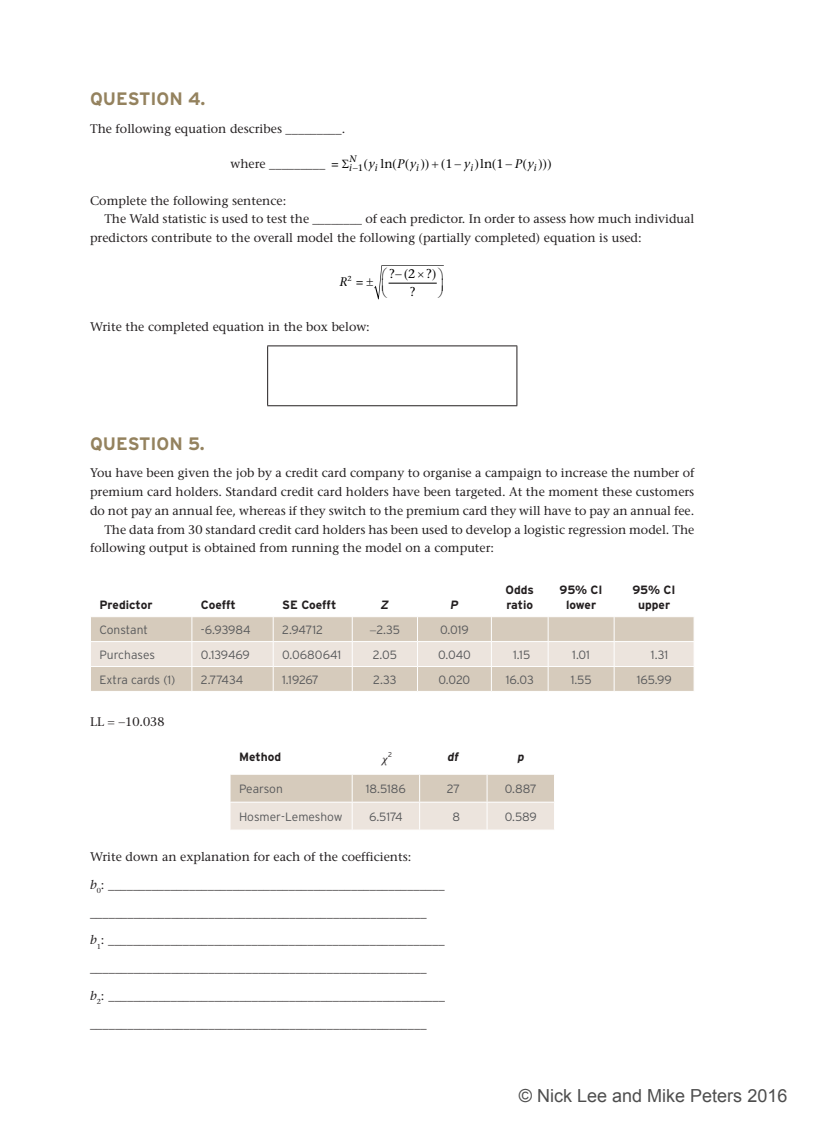
<style>
.page{position:relative;width:830px;height:1127px;background:#fff}
.page>*{position:absolute;margin:0;border:0;box-sizing:border-box;transform-origin:0 0}
.t1{font:18px "Arial";color:rgb(0 0 0/.7)}
.t2{font:700 18px "Interstate";color:#94825e}
.TEXT{font:500 12.45px/18.8px "Stone Serif Std";color:#231f20;text-align:justify}
.TEXT_IND{font:500 12.45px/18.8px "Stone Serif Std";color:#231f20}
.t3{font:500 12.45px "Stone Serif Std";color:#000}
.t4{font:italic 500 12.45px "Stone Serif Std";color:#000}
.TT{font:300 12px "Interstate";color:#57585a}
.TCH{font:700 12px "Interstate";color:#231f20}
.TCH-2{font:italic 700 12px "Interstate";color:#231f20}
.t5{font:italic 11.85px "MTGU";color:#231f20}
.t6{font:italic 500 9.45px "Stone Serif Std";color:#000}
.t7{font:300 6.9px "Interstate";color:#231f20}
.s1{font-style:italic}
.s2{font-style:normal}
</style>
<div class="page">
<hr style="left:267px;top:345px;width:250px;height:1px;background:#231f20">
<hr style="left:267px;top:346px;width:1px;height:59px;background:#231f20">
<hr style="left:516px;top:346px;width:1px;height:59px;background:#231f20">
<hr style="left:267px;top:405px;width:250px;height:1px;background:#231f20">
<svg style="left:230px;top:774px;width:324px;height:56px;background:#e2d9cf"></svg>
<svg style="left:374px;top:265px;width:69px;height:34px"></svg>
<svg style="left:91px;top:617px;width:603px;height:74px;background:#ded5c9"></svg>
<h1 class="t2" style="left:90px;top:88px;width:117px">QUESTION 4.</h1>
<p class="TEXT" style="left:90px;top:119px;width:256px">The following equation describes _________.</p>
<p class="TEXT" style="left:230px;top:154px;width:96px">where _________</p>
<p class="t3" style="left:331px;top:156px;width:9px">=</p>
<p class="t3" style="left:363px;top:156px;width:13px">(<span class="s1">y</span></p>
<p class="t3" style="left:380px;top:156px;width:124px">ln( ( )) (1 − <span class="s1">y</span> ) (1</p>
<p class="t3" style="left:522px;top:156px;width:31px">( )))</p>
<p class="t6" style="left:349px;top:153px;width:9px">N</p>
<p class="t4" style="left:397px;top:156px;width:20px">P y</p>
<p class="t3" style="left:480px;top:156px;width:55px">ln −<span class="s1">P y</span></p>
<p class="t6" style="left:349px;top:162px;width:16px">i <span class="s2">1</span></p>
<p class="t6" style="left:375px;top:162px;width:4px">i</p>
<p class="t6" style="left:416px;top:162px;width:4px">i</p>
<p class="t6" style="left:470px;top:162px;width:4px">i</p>
<p class="t6" style="left:533px;top:162px;width:4px">i</p>
<p class="TEXT" style="left:90px;top:191px;width:197px">Complete the following sentence:</p>
<p class="TEXT_IND" style="left:90px;top:210px;width:605px;text-indent:14px">The Wald statistic is used to test the ________ of each predictor. In order to assess how much individual predictors contribute to the overall model the following (partially completed) equation is used:</p>
<p class="t4" style="left:340px;top:275px;width:25px">R<sup>2</sup> <span class="s2">=</span></p>
<p class="t3" style="left:389px;top:267px;width:28px">−? (2</p>
<p class="t3" style="left:426px;top:267px;width:12px">?)</p>
<p class="t3" style="left:409px;top:284px;width:7px">?</p>
<p class="TEXT" style="left:90px;top:317px;width:281px">Write the completed equation in the box below:</p>
<h1 class="t2" style="left:90px;top:433px;width:116px">QUESTION 5.</h1>
<p class="TEXT" style="left:90px;top:464px;width:605px">You have been given the job by a credit card company to organise a campaign to increase the number of premium card holders. Standard credit card holders have been targeted. At the moment these customers do not pay an annual fee, whereas if they switch to the premium card they will have to pay an annual fee.</p>
<p class="TEXT_IND" style="left:90px;top:520px;width:605px;text-indent:14px">The data from 30 standard credit card holders has been used to develop a logistic regression model. The following output is obtained from running the model on a computer:</p>
<p class="TCH" style="left:99px;top:598px;width:54px">Predictor</p>
<p class="TCH" style="left:201px;top:598px;width:36px">Coefft</p>
<p class="TCH" style="left:282px;top:598px;width:56px">SE Coefft</p>
<p class="TCH-2" style="left:380px;top:598px;width:10px">Z</p>
<p class="TCH-2" style="left:450px;top:598px;width:10px">P</p>
<p class="TCH" style="left:505px;top:583px;width:30px">Odds</p>
<p class="TCH" style="left:506px;top:598px;width:28px">ratio</p>
<p class="TCH" style="left:559px;top:583px;width:45px">95% CI</p>
<p class="TCH" style="left:566px;top:598px;width:32px">lower</p>
<p class="TCH" style="left:632px;top:583px;width:45px">95% CI</p>
<p class="TCH" style="left:637px;top:598px;width:34px">upper</p>
<p class="TT" style="left:99px;top:623px;width:50px">Constant</p>
<p class="TT" style="left:201px;top:623px;width:51px">-6.93984</p>
<p class="TT" style="left:282px;top:623px;width:42px">2.94712</p>
<p class="TT" style="left:376px;top:623px;width:25px">2.35</p>
<p class="TT" style="left:440px;top:623px;width:30px">0.019</p>
<p class="TT" style="left:99px;top:648px;width:57px">Purchases</p>
<p class="TT" style="left:201px;top:648px;width:50px">0.139469</p>
<p class="TT" style="left:282px;top:648px;width:60px">0.0680641</p>
<p class="TT" style="left:372px;top:648px;width:26px">2.05</p>
<p class="TT" style="left:438px;top:648px;width:34px">0.040</p>
<p class="TT" style="left:513px;top:648px;width:19px">1.15</p>
<p class="TT" style="left:572px;top:648px;width:19px">1.01</p>
<p class="TT" style="left:650px;top:648px;width:19px">1.31</p>
<p class="TT" style="left:99px;top:673px;width:77px">Extra cards (1)</p>
<p class="TT" style="left:201px;top:673px;width:44px">2.77434</p>
<p class="TT" style="left:282px;top:673px;width:38px">1.19267</p>
<p class="TT" style="left:373px;top:673px;width:25px">2.33</p>
<p class="TT" style="left:438px;top:673px;width:33px">0.020</p>
<p class="TT" style="left:505px;top:673px;width:30px">16.03</p>
<p class="TT" style="left:570px;top:673px;width:22px">1.55</p>
<p class="TT" style="left:636px;top:673px;width:37px">165.99</p>
<p class="TEXT" style="left:90px;top:712px;width:76px">LL −10.038</p>
<p class="TCH" style="left:239px;top:750px;width:44px">Method</p>
<p class="t7" style="left:388px;top:751px;width:5px">2</p>
<p class="t5" style="left:380px;top:754px;width:13px">χ</p>
<p class="TCH-2" style="left:447px;top:750px;width:13px">df</p>
<p class="TCH-2" style="left:517px;top:750px;width:8px">p</p>
<p class="TT" style="left:239px;top:782px;width:45px">Pearson</p>
<p class="TT" style="left:365px;top:782px;width:42px">18.5186</p>
<p class="TT" style="left:447px;top:782px;width:15px">27</p>
<p class="TT" style="left:504px;top:782px;width:33px">0.887</p>
<p class="TT" style="left:239px;top:810px;width:105px">Hosmer-Lemeshow</p>
<p class="TT" style="left:369px;top:810px;width:35px">6.5174</p>
<p class="TT" style="left:452px;top:810px;width:9px">8</p>
<p class="TT" style="left:504px;top:810px;width:34px">0.589</p>
<p class="TEXT" style="left:90px;top:847px;width:322px">Write down an explanation for each of the coefficients:</p>
<p class="TEXT" style="left:90px;top:875px;width:356px"><span class="s1">b</span><sub>0</sub>: ______________________________________________________</p>
<p class="TEXT" style="left:90px;top:903px;width:338px">______________________________________________________</p>
<p class="TEXT" style="left:90px;top:931px;width:356px"><span class="s1">b</span><sub>1</sub>: ______________________________________________________</p>
<p class="TEXT" style="left:90px;top:958px;width:338px">______________________________________________________</p>
<p class="TEXT" style="left:90px;top:986px;width:356px"><span class="s1">b</span><sub>2</sub>: ______________________________________________________</p>
<p class="TEXT" style="left:90px;top:1014px;width:338px">______________________________________________________</p>
<h1 class="t1" style="left:518px;top:1084px;width:270px">© Nick Lee and Mike Peters 2016</h1>
</div>
